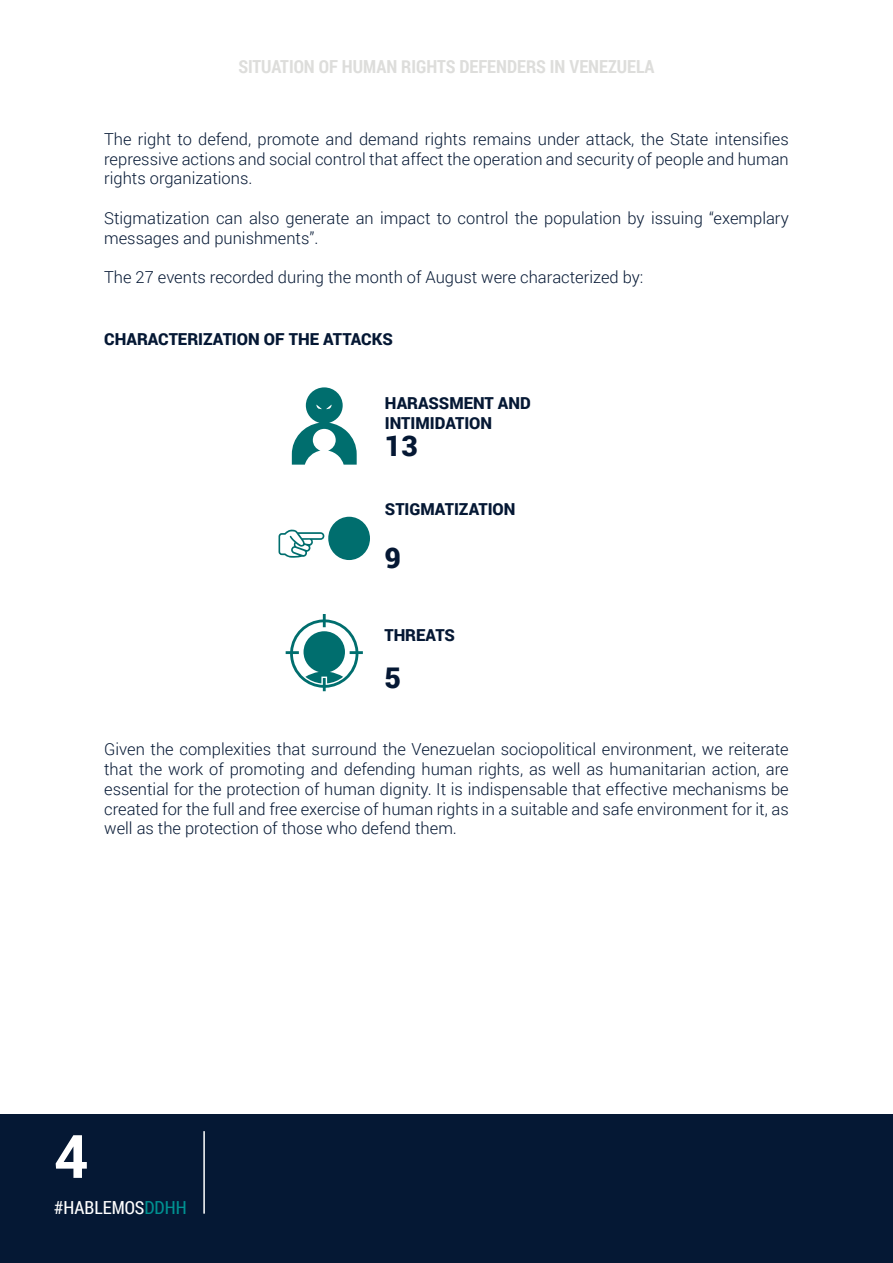
<style>
.page{position:relative;width:893px;height:1263px;background:#fff}
.page>*{position:absolute;margin:0;border:0;box-sizing:border-box;transform-origin:0 0}
.t1{font:700 60px "Roboto";color:#fff}
.t2{font:900 28.5px "Roboto";color:#051834}
.t3{font:700 18px "Roboto Condensed";color:#dddddb}
.t4{font:18px "Roboto Condensed";color:#fff}
.t5{font:300 16.5px/19.8px "Roboto";color:#051834;text-align:justify}
.t6{font:900 16.5px/19.8px "Roboto";color:#051834}
.s1{color:#009191}
</style>
<div class="page">
<div style="left:0;top:1114px;width:893px;height:149px;background:#051834"></div>
<hr style="left:203px;top:1131px;width:2px;height:83px;background:#fff">
<svg style="left:286px;top:614px;width:77px;height:77px"></svg>
<svg style="left:292px;top:387px;width:65px;height:78px"></svg>
<svg style="left:279px;top:529px;width:45px;height:29px"></svg>
<div style="left:328px;top:517px;width:42px;height:43px;background:#006e6e;border-radius:50%"></div>
<p class="t3" style="left:238px;top:54px;width:418px">SITUATION OF HUMAN RIGHTS DEFENDERS IN VENEZUELA</p>
<p class="t5" style="left:104px;top:129px;width:686px">The right to defend, promote and demand rights remains under attack, the State intensifies repressive actions and social control that affect the operation and security of people and human rights organizations.</p>
<p class="t5" style="left:104px;top:208px;width:686px">Stigmatization can also generate an impact to control the population by issuing “exemplary messages and punishments”.</p>
<p class="t5" style="left:104px;top:267px;width:541px">The 27 events recorded during the month of August were characterized by:</p>
<p class="t6" style="left:104px;top:328px;width:290px">CHARACTERIZATION OF THE ATTACKS</p>
<p class="t6" style="left:385px;top:392px;width:147px">HARASSMENT AND<br>INTIMIDATION</p>
<p class="t2" style="left:385px;top:426px;width:35px">13</p>
<p class="t6" style="left:385px;top:499px;width:132px">STIGMATIZATION</p>
<p class="t2" style="left:384px;top:538px;width:18px">9</p>
<p class="t6" style="left:384px;top:625px;width:72px">THREATS</p>
<p class="t2" style="left:384px;top:658px;width:18px">5</p>
<p class="t5" style="left:104px;top:739px;width:686px">Given the complexities that surround the Venezuelan sociopolitical environment, we reiterate that the work of promoting and defending human rights, as well as humanitarian action, are essential for the protection of human dignity. It is indispensable that effective mechanisms be created for the full and free exercise of human rights in a suitable and safe environment for it, as well as the protection of those who defend them.</p>
<h1 class="t1" style="left:54px;top:1114px;width:36px">4</h1>
<p class="t4" style="left:54px;top:1195px;width:134px">#HABLEMOS<span class="s1">DDHH</span></p>
</div>
